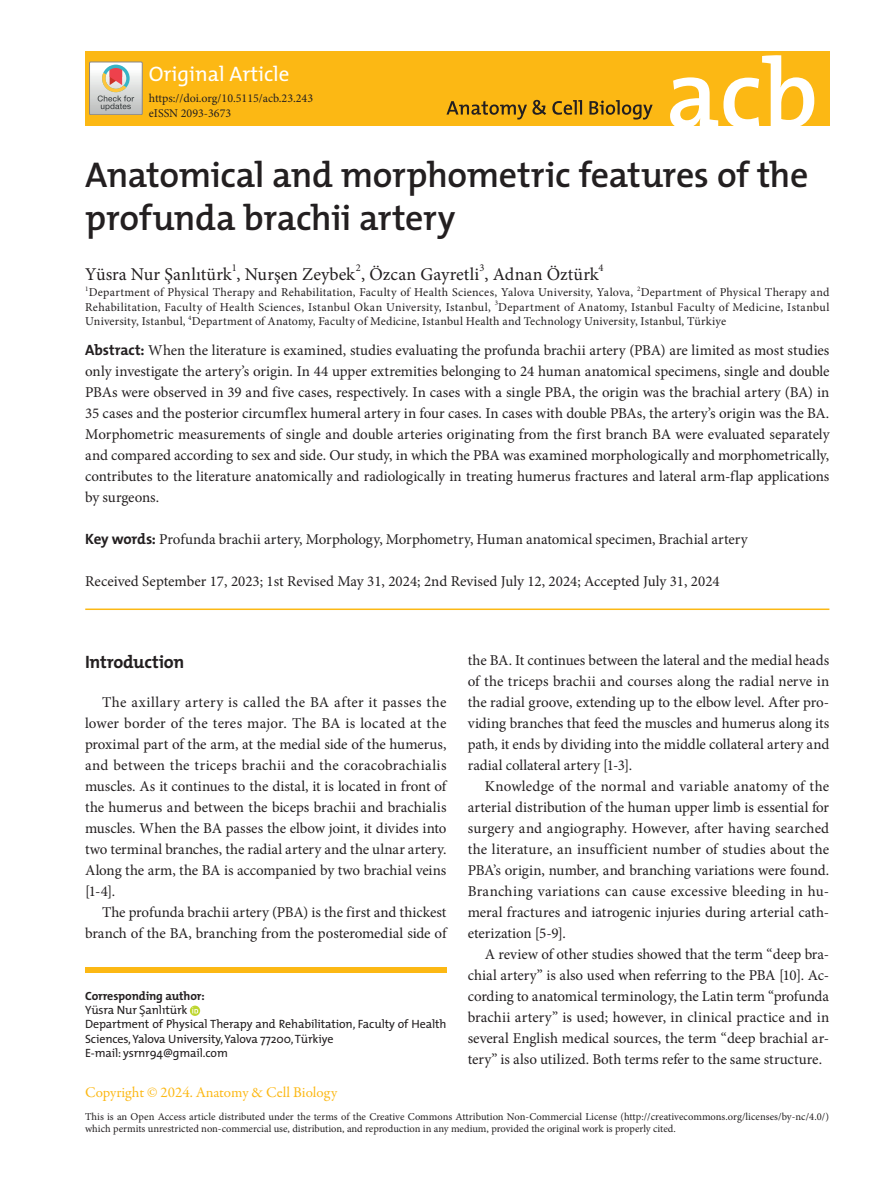
<style>
.page{position:relative;width:893px;height:1191px;background:#fff}
.page>*{position:absolute;margin:0;border:0;box-sizing:border-box;transform-origin:0 0}
.t1{font:600 36px/43.2px "The Mix";letter-spacing:-.01em;color:#231f20}
.t2{font:21px "The Mix";color:#fff}
.t3{font:18px "Minion Pro";letter-spacing:.005em;color:#231f20}
.t4{font:700 18px "The Mix";letter-spacing:-.015em;color:#231f20}
.t5{font:15px/21px "Minion Pro";letter-spacing:-.005em;color:#231f20;text-align:justify}
.t6{font:15px "Garamond Premr Pro";color:#fcb814}
.t7{font:12px/14.4px "Minion Pro";letter-spacing:.015em;color:#231f20}
.t8{font:12px/14.4px "The Mix";letter-spacing:-.01em;color:#231f20}
.t9{font:10.5px/12.6px "Minion Pro";color:#231f20}
.t10{font:7.05px "Minion Pro";color:#231f20}
.s1{font-family:"The Mix";font-weight:700}
.s2{font-weight:700}
.s3{font-family:"Microsoft Phags Pa"}
</style>
<div class="page">
<div style="left:85px;top:51px;width:744px;height:75px;background:#fcb814"></div>
<svg style="left:670px;top:55px;width:144px;height:71px"></svg>
<svg style="left:446px;top:100px;width:207px;height:20px"></svg>
<svg style="left:90px;top:62px;width:52px;height:53px;background:#cbc6c1"></svg>
<div style="left:85px;top:967px;width:361px;height:5px;background:#fcb814"></div>
<svg style="left:190px;top:1005px;width:10px;height:11px"></svg>
<svg style="left:192px;top:1007px;width:6px;height:6px"></svg>
<hr style="left:85px;top:608px;width:744px;height:2px;background:#fcb814">
<h2 class="t2" style="left:149px;top:57px;width:142px">Original Article</h2>
<p class="t7" style="left:149px;top:91px;width:166px">https://doi.org/10.5115/acb.23.243 eISSN 2093-3673</p>
<h1 class="t1" style="left:85px;top:152px;width:725px">Anatomical and morphometric features of the profunda brachii artery</h1>
<p class="t3" style="left:85px;top:262px;width:515px">Yüsra Nur Şanlıtürk , Nurşen Zeybek , Özcan Gayretli , Adnan Öztürk</p>
<p class="t9" style="left:232px;top:262px;width:7px">1</p>
<p class="t9" style="left:356px;top:262px;width:7px">2</p>
<p class="t9" style="left:480px;top:262px;width:7px">3</p>
<p class="t9" style="left:598px;top:262px;width:7px">4</p>
<p class="t10" style="left:85px;top:284px;width:5px">1</p>
<p class="t7" style="left:89px;top:285px;width:546px">Department of Physical Therapy and Rehabilitation, Faculty of Health Sciences, Yalova University, Yalova,</p>
<p class="t10" style="left:637px;top:284px;width:5px">2</p>
<p class="t7" style="left:641px;top:285px;width:190px">Department of Physical Therapy and</p>
<p class="t7" style="left:85px;top:300px;width:407px">Rehabilitation, Faculty of Health Sciences, Istanbul Okan University, Istanbul,</p>
<p class="t10" style="left:495px;top:298px;width:5px">3</p>
<p class="t7" style="left:498px;top:300px;width:333px">Department of Anatomy, Istanbul Faculty of Medicine, Istanbul</p>
<p class="t7" style="left:85px;top:314px;width:102px">University, Istanbul,</p>
<p class="t10" style="left:188px;top:312px;width:5px">4</p>
<p class="t7" style="left:192px;top:314px;width:536px">Department of Anatomy, Faculty of Medicine, Istanbul Health and Technology University, Istanbul, Türkiye</p>
<p class="t5" style="left:85px;top:339px;width:746px"><span class="s1">Abstract:</span> When the literature is examined, studies evaluating the profunda brachii artery (PBA) are limited as most studies only investigate the artery’s origin. In 44 upper extremities belonging to 24 human anatomical specimens, single and double PBAs were observed in 39 and five cases, respectively. In cases with a single PBA, the origin was the brachial artery (BA) in 35 cases and the posterior circumflex humeral artery in four cases. In cases with double PBAs, the artery’s origin was the BA.<br>Morphometric measurements of single and double arteries originating from the first branch BA were evaluated separately and compared according to sex and side. Our study, in which the PBA was examined morphologically and morphometrically, contributes to the literature anatomically and radiologically in treating humerus fractures and lateral arm-flap applications by surgeons.</p>
<p class="t5" style="left:85px;top:529px;width:664px"><span class="s1">Key words:</span> Profunda brachii artery, Morphology, Morphometry, Human anatomical specimen, Brachial artery</p>
<p class="t5" style="left:85px;top:571px;width:636px">Received September 17, 2023; 1st Revised May 31, 2024; 2nd Revised July 12, 2024; Accepted July 31, 2024</p>
<p class="t4" style="left:85px;top:646px;width:101px">Introduction</p>
<p class="t5" style="left:85px;top:691px;width:363px;text-indent:17px">The axillary artery is called the BA after it passes the lower border of the teres major. The BA is located at the proximal part of the arm, at the medial side of the humerus, and between the triceps brachii and the coracobrachialis muscles. As it continues to the distal, it is located in front of the humerus and between the biceps brachii and brachialis muscles. When the BA passes the elbow joint, it divides into two terminal branches, the radial artery and the ulnar artery.<br>Along the arm, the BA is accompanied by two brachial veins [1-4].</p>
<p class="t5" style="left:85px;top:901px;width:363px;text-align:right">The profunda brachii artery (PBA) is the first and thickest branch of the BA, branching from the posteromedial side of</p>
<p class="t8" style="left:85px;top:988px;width:363px"><span class="s2">Corresponding author:<br></span>Yüsra Nur <span class="s3">Ş</span>anlıtürk<br>Department of Physical Therapy and Rehabilitation, Faculty of Health Sciences, Yalova University, Yalova 77200, Türkiye<br>E-mail: ysrnr94@gmail.com</p>
<p class="t6" style="left:85px;top:1083px;width:254px">Copyright © 2024. Anatomy &amp; Cell Biology</p>
<p class="t5" style="left:468px;top:649px;width:363px">the BA. It continues between the lateral and the medial heads of the triceps brachii and courses along the radial nerve in the radial groove, extending up to the elbow level. After pro&shy;viding branches that feed the muscles and humerus along its path, it ends by dividing into the middle collateral artery and radial collateral artery [1-3].</p>
<p class="t5" style="left:468px;top:775px;width:363px;text-indent:17px">Knowledge of the normal and variable anatomy of the arterial distribution of the human upper limb is essential for surgery and angiography. However, after having searched the literature, an insufficient number of studies about the PBA’s origin, number, and branching variations were found.<br>Branching variations can cause excessive bleeding in hu&shy;meral fractures and iatrogenic injuries during arterial cath&shy;eterization [5-9].</p>
<p class="t5" style="left:468px;top:943px;width:363px;text-indent:17px">A review of other studies showed that the term “deep bra&shy;chial artery” is also used when referring to the PBA [10]. Ac&shy;cording to anatomical terminology, the Latin term “profunda brachii artery” is used; however, in clinical practice and in several English medical sources, the term “deep brachial ar&shy;tery” is also utilized. Both terms refer to the same structure.</p>
<p class="t9" style="left:85px;top:1110px;width:745px">This is an Open Access article distributed under the terms of the Creative Commons Attribution Non-Commercial License (http://creativecommons.org/licenses/by-nc/4.0/) which permits unrestricted non-commercial use, distribution, and reproduction in any medium, provided the original work is properly cited.</p>
</div>
